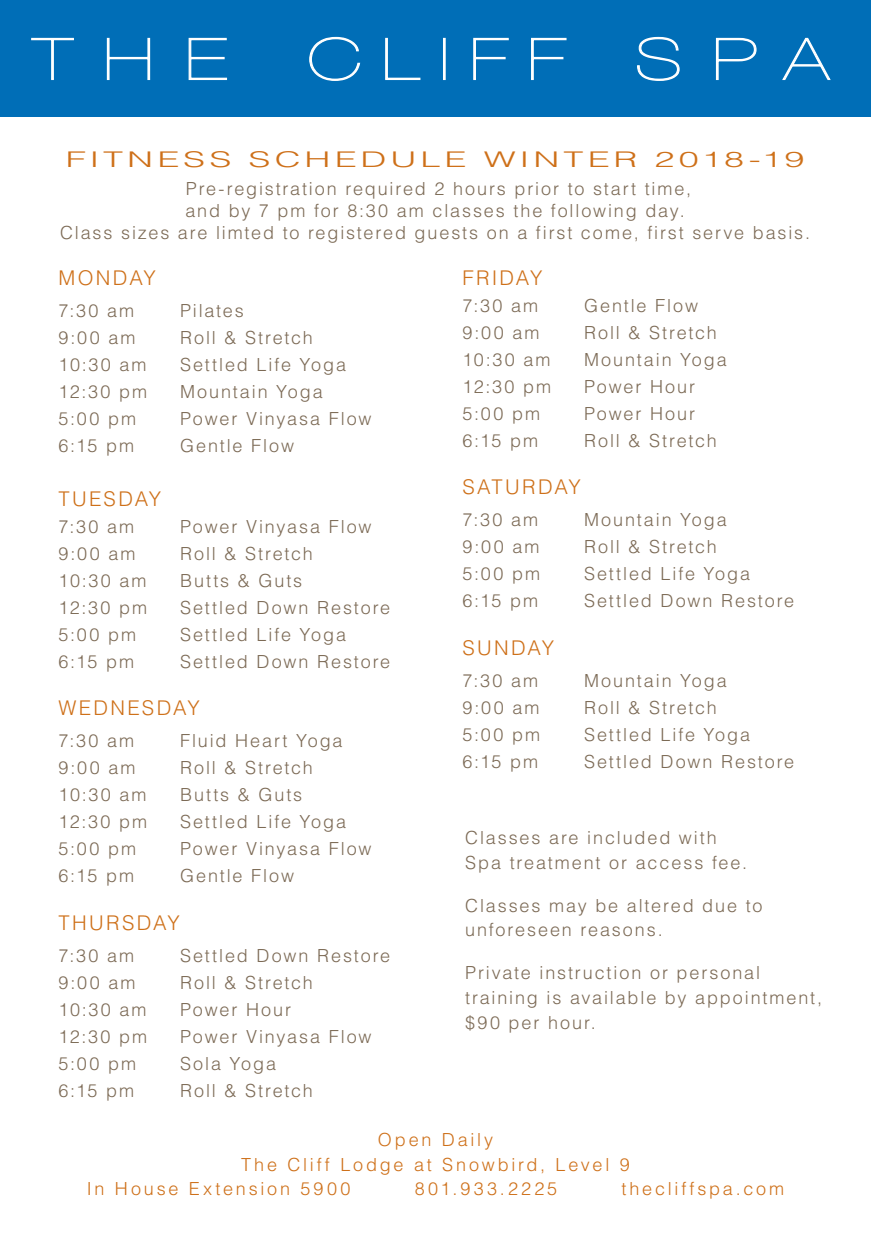
<style>
.page{position:relative;width:871px;height:1236px;background:#fff}
.page>*{position:absolute;margin:0;border:0;box-sizing:border-box;transform-origin:0 0}
.t1{font:300 21.6px "Helvetica LT Std";letter-spacing:.11em;color:#ce7019;scale:1.67 1}
.t2{font:300 20.25px "Helvetica LT Std";letter-spacing:.115em;color:#ce7019}
.t3{font:300 18px/24.8px "Helvetica LT Std";letter-spacing:.105em;color:#7c6a55}
.t4{font:300 18px "Helvetica LT Std";letter-spacing:.155em;color:#ce7019}
.t5{font:300 18px "Helvetica LT Std";letter-spacing:.175em;color:#ce7019}
</style>
<div class="page">
<div style="left:0;top:0;width:871px;height:117px;background:#006eb7"></div>
<svg style="left:309px;top:37px;width:52px;height:44px"></svg>
<svg style="left:385px;top:37px;width:36px;height:44px"></svg>
<div style="left:443px;top:38px;width:3px;height:42px;border:1px solid #fff"></div>
<svg style="left:473px;top:37px;width:36px;height:44px"></svg>
<svg style="left:531px;top:37px;width:36px;height:44px"></svg>
<svg style="left:31px;top:37px;width:43px;height:44px"></svg>
<svg style="left:106px;top:37px;width:45px;height:44px"></svg>
<svg style="left:188px;top:37px;width:40px;height:44px"></svg>
<svg style="left:637px;top:37px;width:43px;height:44px"></svg>
<svg style="left:715px;top:37px;width:42px;height:44px"></svg>
<svg style="left:782px;top:37px;width:48px;height:44px"></svg>
<p class="t1" style="left:66px;top:146px;width:444px">FITNESS SCHEDULE WINTER 2018-19</p>
<p class="t3" style="left:60px;top:178px;width:751px;line-height:21.6px;text-align:center">Pre-registration required 2 hours prior to start time,<br>and by 7 pm for 8:30 am classes the following day.<br>Class sizes are limted to registered guests on a first come, first serve basis.</p>
<p class="t2" style="left:58px;top:265px;width:99px">MONDAY</p>
<p class="t3" style="left:58px;top:298px;width:77px">7:30 am</p>
<p class="t3" style="left:180px;top:298px;width:65px">Pilates</p>
<p class="t3" style="left:58px;top:325px;width:78px">9:00 am</p>
<p class="t3" style="left:180px;top:325px;width:134px">Roll &amp; Stretch</p>
<p class="t3" style="left:58px;top:352px;width:90px">10:30 am</p>
<p class="t3" style="left:180px;top:352px;width:168px">Settled Life Yoga</p>
<p class="t3" style="left:58px;top:379px;width:90px">12:30 pm</p>
<p class="t3" style="left:180px;top:379px;width:144px">Mountain Yoga</p>
<p class="t3" style="left:58px;top:406px;width:79px">5:00 pm</p>
<p class="t3" style="left:180px;top:406px;width:193px">Power Vinyasa Flow</p>
<p class="t3" style="left:58px;top:433px;width:77px">6:15 pm</p>
<p class="t3" style="left:180px;top:433px;width:115px">Gentle Flow</p>
<p class="t2" style="left:58px;top:486px;width:104px">TUESDAY</p>
<p class="t3" style="left:58px;top:514px;width:77px">7:30 am</p>
<p class="t3" style="left:180px;top:514px;width:193px">Power Vinyasa Flow</p>
<p class="t3" style="left:58px;top:541px;width:78px">9:00 am</p>
<p class="t3" style="left:180px;top:541px;width:134px">Roll &amp; Stretch</p>
<p class="t3" style="left:58px;top:568px;width:90px">10:30 am</p>
<p class="t3" style="left:180px;top:568px;width:124px">Butts &amp; Guts</p>
<p class="t3" style="left:58px;top:595px;width:90px">12:30 pm</p>
<p class="t3" style="left:180px;top:595px;width:212px">Settled Down Restore</p>
<p class="t3" style="left:58px;top:622px;width:79px">5:00 pm</p>
<p class="t3" style="left:180px;top:622px;width:168px">Settled Life Yoga</p>
<p class="t3" style="left:58px;top:649px;width:77px">6:15 pm</p>
<p class="t3" style="left:180px;top:649px;width:212px">Settled Down Restore</p>
<p class="t2" style="left:58px;top:695px;width:143px">WEDNESDAY</p>
<p class="t3" style="left:58px;top:728px;width:77px">7:30 am</p>
<p class="t3" style="left:180px;top:728px;width:164px">Fluid Heart Yoga</p>
<p class="t3" style="left:58px;top:755px;width:78px">9:00 am</p>
<p class="t3" style="left:180px;top:755px;width:134px">Roll &amp; Stretch</p>
<p class="t3" style="left:58px;top:782px;width:90px">10:30 am</p>
<p class="t3" style="left:180px;top:782px;width:124px">Butts &amp; Guts</p>
<p class="t3" style="left:58px;top:809px;width:90px">12:30 pm</p>
<p class="t3" style="left:180px;top:809px;width:168px">Settled Life Yoga</p>
<p class="t3" style="left:58px;top:836px;width:79px">5:00 pm</p>
<p class="t3" style="left:180px;top:836px;width:193px">Power Vinyasa Flow</p>
<p class="t3" style="left:58px;top:863px;width:77px">6:15 pm</p>
<p class="t3" style="left:180px;top:863px;width:115px">Gentle Flow</p>
<p class="t2" style="left:58px;top:909px;width:123px">THURSDAY</p>
<p class="t3" style="left:58px;top:942px;width:77px">7:30 am</p>
<p class="t3" style="left:180px;top:942px;width:212px">Settled Down Restore</p>
<p class="t3" style="left:58px;top:969px;width:78px">9:00 am</p>
<p class="t3" style="left:180px;top:969px;width:134px">Roll &amp; Stretch</p>
<p class="t3" style="left:58px;top:996px;width:90px">10:30 am</p>
<p class="t3" style="left:180px;top:996px;width:113px">Power Hour</p>
<p class="t3" style="left:58px;top:1023px;width:90px">12:30 pm</p>
<p class="t3" style="left:180px;top:1023px;width:193px">Power Vinyasa Flow</p>
<p class="t3" style="left:58px;top:1050px;width:79px">5:00 pm</p>
<p class="t3" style="left:180px;top:1050px;width:98px">Sola Yoga</p>
<p class="t3" style="left:58px;top:1077px;width:77px">6:15 pm</p>
<p class="t3" style="left:180px;top:1077px;width:134px">Roll &amp; Stretch</p>
<p class="t2" style="left:462px;top:265px;width:82px">FRIDAY</p>
<p class="t3" style="left:462px;top:293px;width:77px">7:30 am</p>
<p class="t3" style="left:584px;top:293px;width:115px">Gentle Flow</p>
<p class="t3" style="left:462px;top:320px;width:78px">9:00 am</p>
<p class="t3" style="left:584px;top:320px;width:134px">Roll &amp; Stretch</p>
<p class="t3" style="left:462px;top:347px;width:90px">10:30 am</p>
<p class="t3" style="left:584px;top:347px;width:144px">Mountain Yoga</p>
<p class="t3" style="left:462px;top:374px;width:90px">12:30 pm</p>
<p class="t3" style="left:584px;top:374px;width:113px">Power Hour</p>
<p class="t3" style="left:462px;top:401px;width:79px">5:00 pm</p>
<p class="t3" style="left:584px;top:401px;width:113px">Power Hour</p>
<p class="t3" style="left:462px;top:428px;width:77px">6:15 pm</p>
<p class="t3" style="left:584px;top:428px;width:134px">Roll &amp; Stretch</p>
<p class="t2" style="left:462px;top:474px;width:120px">SATURDAY</p>
<p class="t3" style="left:462px;top:507px;width:77px">7:30 am</p>
<p class="t3" style="left:584px;top:507px;width:144px">Mountain Yoga</p>
<p class="t3" style="left:462px;top:534px;width:78px">9:00 am</p>
<p class="t3" style="left:584px;top:534px;width:134px">Roll &amp; Stretch</p>
<p class="t3" style="left:462px;top:561px;width:79px">5:00 pm</p>
<p class="t3" style="left:584px;top:561px;width:168px">Settled Life Yoga</p>
<p class="t3" style="left:462px;top:588px;width:77px">6:15 pm</p>
<p class="t3" style="left:584px;top:588px;width:212px">Settled Down Restore</p>
<p class="t2" style="left:462px;top:634px;width:93px">SUNDAY</p>
<p class="t3" style="left:462px;top:667px;width:77px">7:30 am</p>
<p class="t3" style="left:584px;top:667px;width:144px">Mountain Yoga</p>
<p class="t3" style="left:462px;top:694px;width:78px">9:00 am</p>
<p class="t3" style="left:584px;top:694px;width:134px">Roll &amp; Stretch</p>
<p class="t3" style="left:462px;top:721px;width:79px">5:00 pm</p>
<p class="t3" style="left:584px;top:721px;width:168px">Settled Life Yoga</p>
<p class="t3" style="left:462px;top:748px;width:77px">6:15 pm</p>
<p class="t3" style="left:584px;top:748px;width:212px">Settled Down Restore</p>
<p class="t3" style="left:465px;top:825px;width:284px">Classes are included with<br>Spa treatment or access fee.</p>
<p class="t3" style="left:465px;top:892px;width:299px">Classes may be altered due to unforeseen reasons.</p>
<p class="t3" style="left:465px;top:960px;width:358px">Private instruction or personal training is available by appointment, $90 per hour.</p>
<p class="t4" style="left:378px;top:1128px;width:117px">Open Daily</p>
<p class="t4" style="left:241px;top:1152px;width:390px">The Cliff Lodge at Snowbird, Level 9</p>
<p class="t4" style="left:87px;top:1177px;width:265px">In House Extension 5900</p>
<p class="t5" style="left:415px;top:1177px;width:144px">801.933.2225</p>
<p class="t4" style="left:621px;top:1177px;width:164px">thecliffspa.com</p>
</div>
